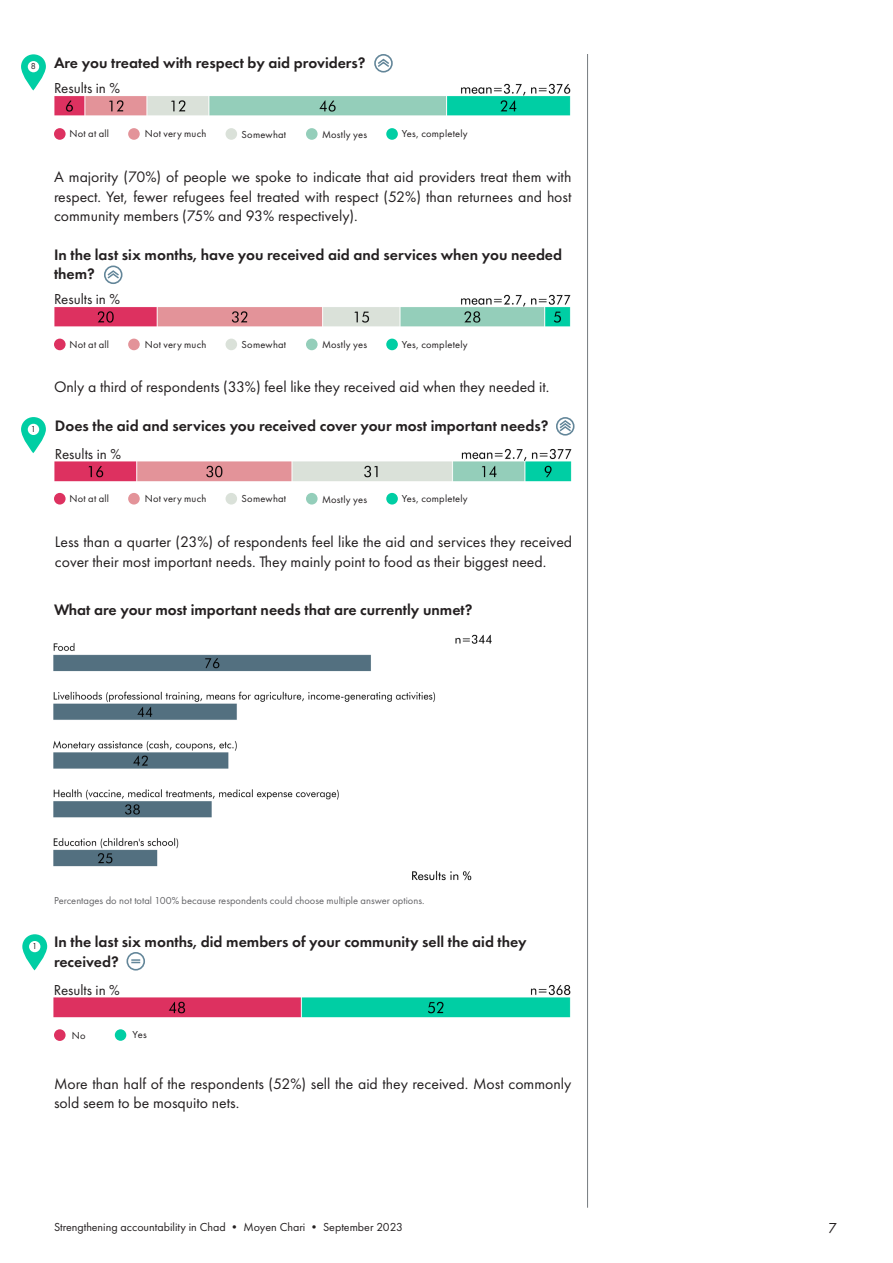
<style>
.page{position:relative;width:893px;height:1263px;background:#fff}
.page>*{position:absolute;margin:0;border:0;box-sizing:border-box;transform-origin:0 0}
.t1{font:15.75px/19.5px "Futura PT";color:#231f20}
.Questions{font:600 15.75px/19.5px "Futura PT";color:#231f20}
.t2{font:15px "Futura PT";color:#231f20}
.t3{font:12px "Futura PT";color:#231f20}
.t4{font:10.5px "Futura PT";letter-spacing:.02em;color:#231f20}
.Footnotes{font:10.5px "Futura PT";color:#636366}
.Subtitles{font:9px "Futura PT";color:#231f20}
</style>
<div class="page">
<hr style="left:587px;top:54px;width:1px;height:1154px;background:#767b7f">
<img style="left:54px;top:294px;width:517px;height:33px">
<img style="left:54px;top:83px;width:517px;height:33px">
<svg style="left:21px;top:54px;width:25px;height:36px"></svg>
<div style="left:28px;top:61px;width:11px;height:11px;background:#fff;border-radius:50%"></div>
<img style="left:55px;top:448px;width:516px;height:34px">
<svg style="left:21px;top:417px;width:25px;height:36px"></svg>
<div style="left:28px;top:424px;width:11px;height:11px;background:#fff;border-radius:50%"></div>
<svg style="left:107px;top:269px;width:13px;height:11px"></svg>
<div style="left:104px;top:266px;width:19px;height:18px;border:2px solid #638699;border-radius:50%"></div>
<svg style="left:377px;top:58px;width:13px;height:11px"></svg>
<div style="left:374px;top:54px;width:19px;height:19px;border:2px solid #638699;border-radius:50%"></div>
<svg style="left:559px;top:419px;width:14px;height:14px"></svg>
<div style="left:556px;top:417px;width:18px;height:19px;border:2px solid #638699;border-radius:50%"></div>
<div style="left:54px;top:128px;width:12px;height:12px;background:#dd3160;border-radius:50%"></div>
<div style="left:128px;top:128px;width:12px;height:12px;background:#e39399;border-radius:50%"></div>
<div style="left:226px;top:128px;width:11px;height:12px;background:#dae1d9;border-radius:50%"></div>
<div style="left:306px;top:128px;width:12px;height:12px;background:#94ceba;border-radius:50%"></div>
<div style="left:386px;top:128px;width:12px;height:12px;background:#00cea4;border-radius:50%"></div>
<div style="left:54px;top:339px;width:12px;height:11px;background:#dd3160;border-radius:50%"></div>
<div style="left:128px;top:339px;width:12px;height:11px;background:#e39399;border-radius:50%"></div>
<div style="left:226px;top:339px;width:11px;height:11px;background:#dae1d9;border-radius:50%"></div>
<div style="left:306px;top:339px;width:12px;height:11px;background:#94ceba;border-radius:50%"></div>
<div style="left:386px;top:339px;width:12px;height:11px;background:#00cea4;border-radius:50%"></div>
<div style="left:54px;top:493px;width:12px;height:11px;background:#dd3160;border-radius:50%"></div>
<div style="left:128px;top:493px;width:12px;height:11px;background:#e39399;border-radius:50%"></div>
<div style="left:226px;top:493px;width:11px;height:11px;background:#dae1d9;border-radius:50%"></div>
<div style="left:306px;top:493px;width:12px;height:11px;background:#94ceba;border-radius:50%"></div>
<div style="left:386px;top:493px;width:12px;height:11px;background:#00cea4;border-radius:50%"></div>
<img style="left:53px;top:634px;width:439px;height:247px">
<img style="left:54px;top:985px;width:516px;height:33px">
<svg style="left:22px;top:934px;width:25px;height:36px"></svg>
<div style="left:29px;top:941px;width:11px;height:11px;background:#fff;border-radius:50%"></div>
<div style="left:126px;top:952px;width:19px;height:18px;border:2px solid #638699;border-radius:50%"></div>
<svg style="left:131px;top:959px;width:9px;height:4px"></svg>
<div style="left:54px;top:1029px;width:12px;height:12px;background:#dd3160;border-radius:50%"></div>
<div style="left:115px;top:1029px;width:11px;height:12px;background:#00cea4;border-radius:50%"></div>
<p class="Subtitles" style="left:31px;top:61px;width:7px">8</p>
<p class="Subtitles" style="left:31px;top:424px;width:7px">1</p>
<p class="Questions" style="left:54px;top:53px;width:313px">Are you treated with respect by aid providers?</p>
<p class="t2" style="left:54px;top:80px;width:68px">Results in %</p>
<p class="t4" style="left:70px;top:128px;width:41px">Not at all</p>
<p class="t4" style="left:145px;top:128px;width:63px">Not very much</p>
<p class="t4" style="left:242px;top:128px;width:46px">Somewhat</p>
<p class="t4" style="left:322px;top:128px;width:46px">Mostly yes</p>
<p class="t4" style="left:402px;top:127px;width:68px">Yes, completely</p>
<p class="t1" style="left:54px;top:167px;width:519px;text-align:justify">A majority (70%) of people we spoke to indicate that aid providers treat them with respect. Yet, fewer refugees feel treated with respect (52%) than returnees and host community members (75% and 93% respectively).</p>
<p class="Questions" style="left:54px;top:245px;width:510px">In the last six months, have you received aid and services when you needed them?</p>
<p class="t2" style="left:54px;top:290px;width:68px">Results in %</p>
<p class="t4" style="left:70px;top:338px;width:41px">Not at all</p>
<p class="t4" style="left:145px;top:338px;width:63px">Not very much</p>
<p class="t4" style="left:242px;top:338px;width:46px">Somewhat</p>
<p class="t4" style="left:322px;top:339px;width:46px">Mostly yes</p>
<p class="t4" style="left:402px;top:338px;width:68px">Yes, completely</p>
<p class="t1" style="left:54px;top:377px;width:497px">Only a third of respondents (33%) feel like they received aid when they needed it.</p>
<p class="Questions" style="left:55px;top:416px;width:495px">Does the aid and services you received cover your most important needs?</p>
<p class="t2" style="left:55px;top:445px;width:68px">Results in %</p>
<p class="t4" style="left:70px;top:492px;width:41px">Not at all</p>
<p class="t4" style="left:145px;top:492px;width:63px">Not very much</p>
<p class="t4" style="left:242px;top:493px;width:46px">Somewhat</p>
<p class="t4" style="left:322px;top:493px;width:46px">Mostly yes</p>
<p class="t4" style="left:402px;top:492px;width:68px">Yes, completely</p>
<p class="t1" style="left:55px;top:532px;width:519px">Less than a quarter (23%) of respondents feel like the aid and services they received cover their most important needs. They mainly point to food as their biggest need.</p>
<p class="Questions" style="left:54px;top:600px;width:420px">What are your most important needs that are currently unmet?</p>
<p class="Subtitles" style="left:32px;top:941px;width:7px">1</p>
<p class="Footnotes" style="left:54px;top:894px;width:372px">Percentages do not total 100% because respondents could choose multiple answer options.</p>
<p class="Questions" style="left:54px;top:932px;width:474px">In the last six months, did members of your community sell the aid they received?</p>
<p class="t2" style="left:54px;top:981px;width:68px">Results in %</p>
<p class="t4" style="left:72px;top:1029px;width:15px">No</p>
<p class="t4" style="left:133px;top:1029px;width:16px">Yes</p>
<p class="t1" style="left:54px;top:1073px;width:519px">More than half of the respondents (52%) sell the aid they received. Most commonly sold seem to be mosquito nets.</p>
<p class="t3" style="left:54px;top:1220px;width:350px">Strengthening accountability in Chad • Moyen Chari • September 2023</p>
<p class="t2" style="left:828px;top:1219px;width:10px">7</p>
</div>
